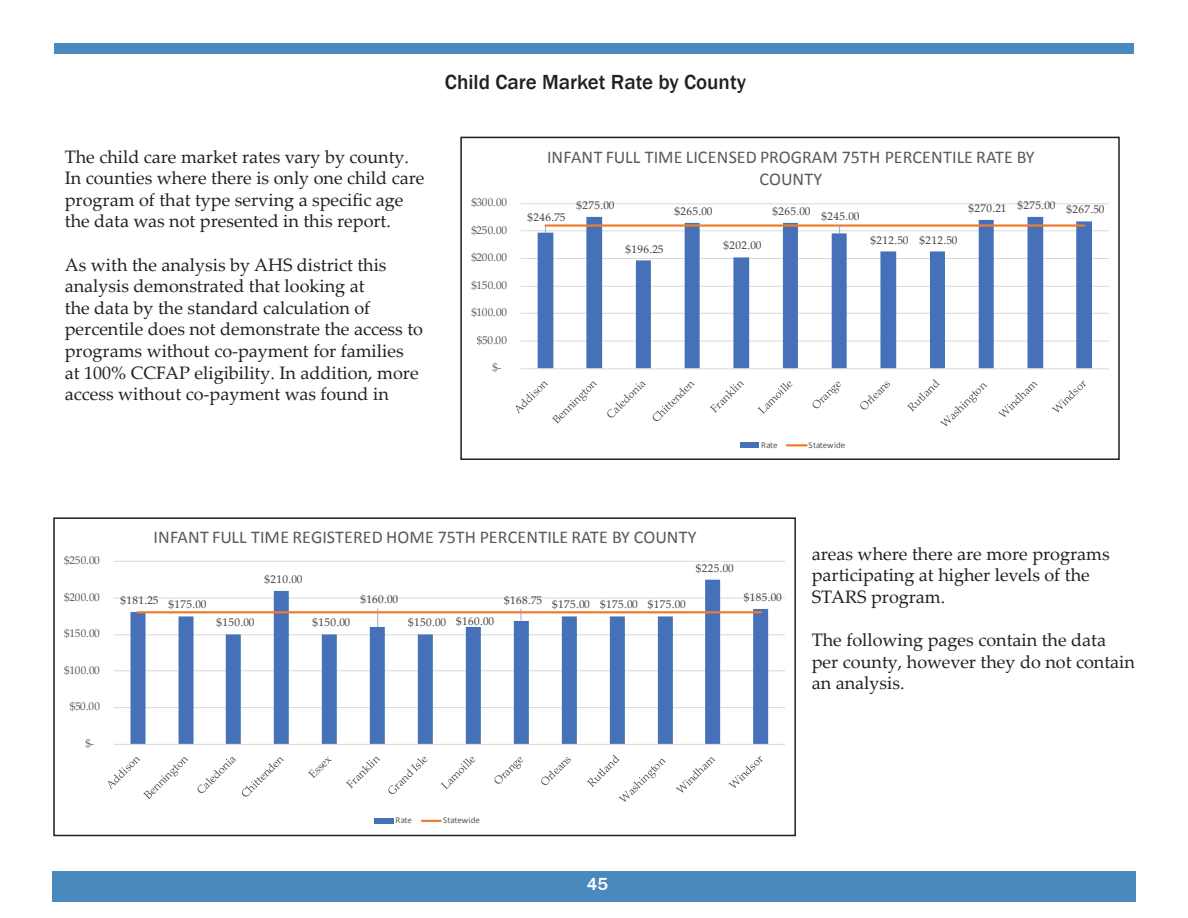
<style>
.page{position:relative;width:1188px;height:918px;background:#fff}
.page>*{position:absolute;margin:0;border:0;box-sizing:border-box;transform-origin:0 0}
.t1{font:500 21px "Franklin Gothic";color:#231f20}
.t2{font:18px/21.6px "Palatino Linotype";color:#231f20}
.t3{font:18px/21.8px "Calibri";color:#595959;text-align:center}
.t4{font:500 18px "Franklin Gothic";color:#fff}
.t5{font:11.25px "Palatino Linotype";letter-spacing:.035em;color:#404040}
.t6{font:11.25px "Palatino Linotype";letter-spacing:-.035em;color:#595959}
.t7{font:9px "Calibri";color:#595959}
</style>
<div class="page">
<div style="left:54px;top:43px;width:1080px;height:11px;background:#4a89be"></div>
<div style="left:52px;top:872px;width:1084px;height:30px;background:#4a89be"></div>
<hr style="left:521px;top:341px;width:588px;height:1px;background:#d9d9d8">
<hr style="left:521px;top:313px;width:588px;height:1px;background:#d9d9d8">
<hr style="left:521px;top:286px;width:588px;height:1px;background:#d9d9d8">
<hr style="left:521px;top:258px;width:588px;height:1px;background:#d9d9d8">
<hr style="left:521px;top:230px;width:588px;height:1px;background:#d9d9d8">
<hr style="left:521px;top:203px;width:588px;height:1px;background:#d9d9d8">
<svg style="left:538px;top:217px;width:554px;height:151px"></svg>
<hr style="left:521px;top:368px;width:588px;height:1px;background:#d9d9d8">
<hr style="left:546px;top:224px;width:538px;height:3px;background:#ee7d30">
<svg style="left:515px;top:381px;width:82px;height:43px"></svg>
<svg style="left:607px;top:381px;width:88px;height:40px"></svg>
<svg style="left:709px;top:381px;width:35px;height:32px"></svg>
<svg style="left:757px;top:381px;width:36px;height:33px"></svg>
<svg style="left:812px;top:381px;width:30px;height:28px"></svg>
<svg style="left:860px;top:381px;width:30px;height:29px"></svg>
<svg style="left:907px;top:379px;width:81px;height:48px"></svg>
<svg style="left:998px;top:382px;width:40px;height:35px"></svg>
<svg style="left:1051px;top:380px;width:36px;height:33px"></svg>
<div style="left:740px;top:443px;width:19px;height:5px;background:#4671b8"></div>
<hr style="left:787px;top:444px;width:20px;height:2px;background:#ee7d30">
<div style="left:460px;top:137px;width:660px;height:323px;border:2px solid #231f20"></div>
<hr style="left:114px;top:707px;width:671px;height:1px;background:#d9d9d8">
<hr style="left:114px;top:670px;width:671px;height:1px;background:#d9d9d8">
<hr style="left:114px;top:634px;width:671px;height:1px;background:#d9d9d8">
<hr style="left:114px;top:598px;width:671px;height:1px;background:#d9d9d8">
<hr style="left:114px;top:561px;width:671px;height:1px;background:#d9d9d8">
<svg style="left:131px;top:580px;width:637px;height:164px"></svg>
<hr style="left:114px;top:744px;width:671px;height:1px;background:#d9d9d8">
<hr style="left:138px;top:611px;width:623px;height:2px;background:#ee7d30">
<svg style="left:377px;top:609px;width:1px;height:18px"></svg>
<svg style="left:521px;top:609px;width:1px;height:12px"></svg>
<svg style="left:108px;top:757px;width:176px;height:42px"></svg>
<svg style="left:308px;top:756px;width:24px;height:22px"></svg>
<svg style="left:345px;top:757px;width:36px;height:32px"></svg>
<svg style="left:388px;top:757px;width:40px;height:37px"></svg>
<svg style="left:440px;top:757px;width:36px;height:33px"></svg>
<svg style="left:494px;top:757px;width:29px;height:27px"></svg>
<svg style="left:541px;top:757px;width:30px;height:28px"></svg>
<svg style="left:586px;top:754px;width:80px;height:48px"></svg>
<svg style="left:675px;top:757px;width:41px;height:36px"></svg>
<svg style="left:728px;top:756px;width:35px;height:32px"></svg>
<div style="left:374px;top:818px;width:20px;height:6px;background:#4671b8"></div>
<svg style="left:422px;top:820px;width:19px;height:2px"></svg>
<div style="left:53px;top:517px;width:743px;height:319px;border:2px solid #231f20"></div>
<p class="t1" style="left:445px;top:69px;width:303px">Child Care Market Rate by County</p>
<p class="t2" style="left:65px;top:145px;width:361px">The child care market rates vary by county.<br>In counties where there is only one child care program of that type serving a specific age the data was not presented in this report.</p>
<p class="t2" style="left:65px;top:253px;width:360px">As with the analysis by AHS district this analysis demonstrated that looking at<br>the data by the standard calculation of percentile does not demonstrate the access to programs without co-payment for families<br>at 100% CCFAP eligibility. In addition, more access without co-payment was found in</p>
<p class="t6" style="left:471px;top:195px;width:37px">$300.00</p>
<p class="t6" style="left:471px;top:222px;width:37px">$250.00</p>
<p class="t6" style="left:471px;top:250px;width:37px">$200.00</p>
<p class="t6" style="left:471px;top:277px;width:37px">$150.00</p>
<p class="t6" style="left:471px;top:305px;width:37px">$100.00</p>
<p class="t6" style="left:477px;top:332px;width:32px">$50.00</p>
<p class="t6" style="left:492px;top:360px;width:11px">$-</p>
<p class="t3" style="left:547px;top:146px;width:489px">INFANT FULL TIME LICENSED PROGRAM 75TH PERCENTILE RATE BY<br>COUNTY</p>
<p class="t5" style="left:528px;top:209px;width:39px">$246.75</p>
<p class="t5" style="left:577px;top:197px;width:39px">$275.00</p>
<p class="t5" style="left:626px;top:241px;width:39px">$196.25</p>
<p class="t5" style="left:675px;top:203px;width:39px">$265.00</p>
<p class="t5" style="left:724px;top:238px;width:39px">$202.00</p>
<p class="t5" style="left:773px;top:205px;width:88px">$265.00 $245.00</p>
<p class="t5" style="left:871px;top:232px;width:88px">$212.50 $212.50</p>
<p class="t5" style="left:969px;top:200px;width:137px">$270.21 $275.00 $267.50</p>
<p class="t7" style="left:761px;top:439px;width:18px">Rate</p>
<p class="t7" style="left:809px;top:439px;width:38px">Statewide</p>
<p class="t6" style="left:64px;top:553px;width:37px">$250.00</p>
<p class="t6" style="left:64px;top:589px;width:37px">$200.00</p>
<p class="t6" style="left:64px;top:626px;width:37px">$150.00</p>
<p class="t6" style="left:64px;top:662px;width:37px">$100.00</p>
<p class="t6" style="left:70px;top:699px;width:32px">$50.00</p>
<p class="t6" style="left:85px;top:735px;width:11px">$-</p>
<p class="t3" style="left:154px;top:526px;width:544px">INFANT FULL TIME REGISTERED HOME 75TH PERCENTILE RATE BY COUNTY</p>
<p class="t5" style="left:121px;top:594px;width:87px">$181.25 $175.00</p>
<p class="t5" style="left:264px;top:571px;width:39px">$210.00</p>
<p class="t5" style="left:217px;top:615px;width:39px">$150.00</p>
<p class="t5" style="left:312px;top:615px;width:39px">$150.00</p>
<p class="t5" style="left:360px;top:591px;width:39px">$160.00</p>
<p class="t5" style="left:408px;top:614px;width:87px">$150.00 $160.00</p>
<p class="t5" style="left:504px;top:596px;width:183px">$168.75 $175.00 $175.00 $175.00</p>
<p class="t5" style="left:696px;top:560px;width:39px">$225.00</p>
<p class="t5" style="left:744px;top:589px;width:39px">$185.00</p>
<p class="t7" style="left:396px;top:815px;width:18px">Rate</p>
<p class="t7" style="left:443px;top:815px;width:38px">Statewide</p>
<p class="t4" style="left:587px;top:873px;width:23px">45</p>
<p class="t2" style="left:812px;top:542px;width:299px">areas where there are more programs participating at higher levels of the<br>STARS program.</p>
<p class="t2" style="left:812px;top:629px;width:325px">The following pages contain the data per county, however they do not contain an analysis.</p>
</div>
